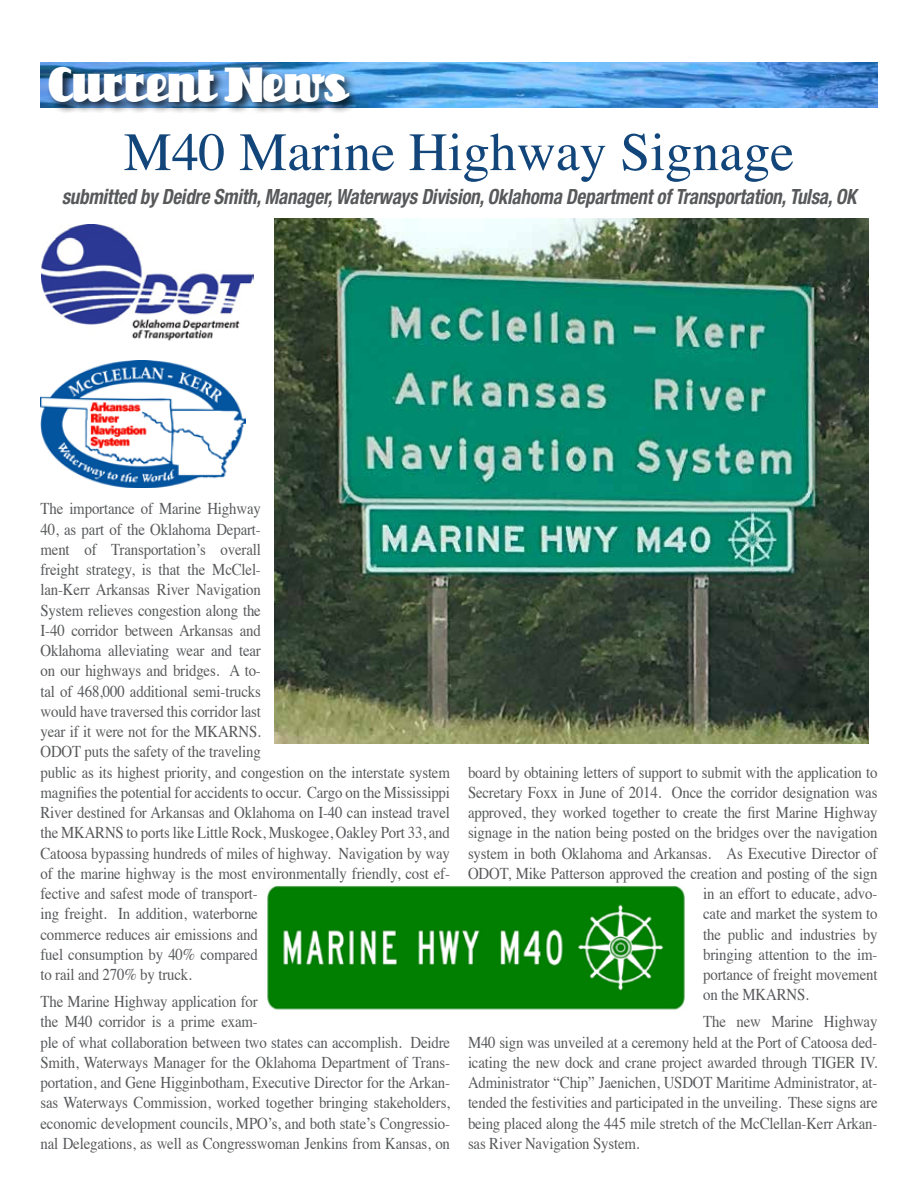
<style>
.page{position:relative;width:918px;height:1188px;background:#fff}
.page>*{position:absolute;margin:0;border:0;box-sizing:border-box;transform-origin:0 0}
.t1{font:54px "Times";color:#12457a}
.t2{font:45px "Unicorn";color:#fff}
.t3{font:italic 700 condensed 21px "Helvetica Neue LT Std";letter-spacing:-.01em;color:#58595b;scale:.9 1}
.t4{font:16.5px/20.2px "Times";letter-spacing:-.01em;color:#58595b;scale:.9 1}
</style>
<div class="page">
<img style="left:40px;top:63px;width:837px;height:45px">
<div style="left:46px;top:65px;width:315px;height:50px;background:#000;opacity:.75"></div>
<img style="left:274px;top:218px;width:594px;height:525px">
<img style="left:42px;top:224px;width:212px;height:117px">
<img style="left:267px;top:886px;width:418px;height:124px">
<img style="left:40px;top:361px;width:205px;height:126px">
<h2 class="t2" style="left:49px;top:59px;width:301px">Current News</h2>
<h1 class="t1" style="left:124px;top:101px;width:672px">M40 Marine Highway Signage</h1>
<p class="t3" style="left:62px;top:184px;width:884px">submitted by Deidre Smith, Manager, Waterways Division, Oklahoma Department of Transportation, Tulsa, OK</p>
<p class="t4" style="left:40px;top:497px;width:457px">The importance of Marine Highway<br>40, as part of the Oklahoma Depart-<br>ment of Transportation’s overall<br>freight strategy, is that the McClel-<br>lan-Kerr Arkansas River Navigation<br>System relieves congestion along the<br>I-40 corridor between Arkansas and<br>Oklahoma alleviating wear and tear<br>on our highways and bridges. A to-<br>tal of 468,000 additional semi-trucks<br>would have traversed this corridor last<br>year if it were not for the MKARNS.<br>ODOT puts the safety of the traveling<br>public as its highest priority, and congestion on the interstate system magnifies the potential for accidents to occur. Cargo on the Mississippi River destined for Arkansas and Oklahoma on I-40 can instead travel the MKARNS to ports like Little Rock, Muskogee, Oakley Port 33, and Catoosa bypassing hundreds of miles of highway. Navigation by way of the marine highway is the most environmentally friendly, cost ef&shy;fective and safest mode of transport-<br>ing freight. In addition, waterborne<br>commerce reduces air emissions and<br>fuel consumption by 40% compared<br>to rail and 270% by truck.</p>
<p class="t4" style="left:40px;top:990px;width:457px">The Marine Highway application for<br>the M40 corridor is a prime exam-<br>ple of what collaboration between two states can accomplish. Deidre Smith, Waterways Manager for the Oklahoma Department of Trans&shy;portation, and Gene Higginbotham, Executive Director for the Arkan&shy;sas Waterways Commission, worked together bringing stakeholders, economic development councils, MPO’s, and both state’s Congressio&shy;nal Delegations, as well as Congresswoman Jenkins from Kansas, on</p>
<p class="t4" style="left:468px;top:761px;width:457px">board by obtaining letters of support to submit with the application to</p>
<p class="t4" style="left:468px;top:781px;width:457px">Secretary Foxx in June of 2014. Once the corridor designation was</p>
<p class="t4" style="left:468px;top:801px;width:457px">approved, they worked together to create the first Marine Highway</p>
<p class="t4" style="left:468px;top:821px;width:457px">signage in the nation being posted on the bridges over the navigation</p>
<p class="t4" style="left:468px;top:842px;width:457px">system in both Oklahoma and Arkansas. As Executive Director of</p>
<p class="t4" style="left:468px;top:862px;width:457px">ODOT, Mike Patterson approved the creation and posting of the sign</p>
<p class="t4" style="left:703px;top:882px;width:195px">in an effort to educate, advo-</p>
<p class="t4" style="left:703px;top:902px;width:195px">cate and market the system to</p>
<p class="t4" style="left:703px;top:923px;width:195px">the public and industries by</p>
<p class="t4" style="left:703px;top:943px;width:195px">bringing attention to the im-</p>
<p class="t4" style="left:703px;top:963px;width:195px">portance of freight movement</p>
<p class="t4" style="left:703px;top:983px;width:119px">on the MKARNS.</p>
<p class="t4" style="left:468px;top:1010px;width:457px;text-align:justify;text-indent:235px">The new Marine Highway M40 sign was unveiled at a ceremony held at the Port of Catoosa ded&shy;icating the new dock and crane project awarded through TIGER IV.<br>Administrator “Chip” Jaenichen, USDOT Maritime Administrator, at&shy;tended the festivities and participated in the unveiling. These signs are being placed along the 445 mile stretch of the McClellan-Kerr Arkan&shy;sas River Navigation System.</p>
</div>
